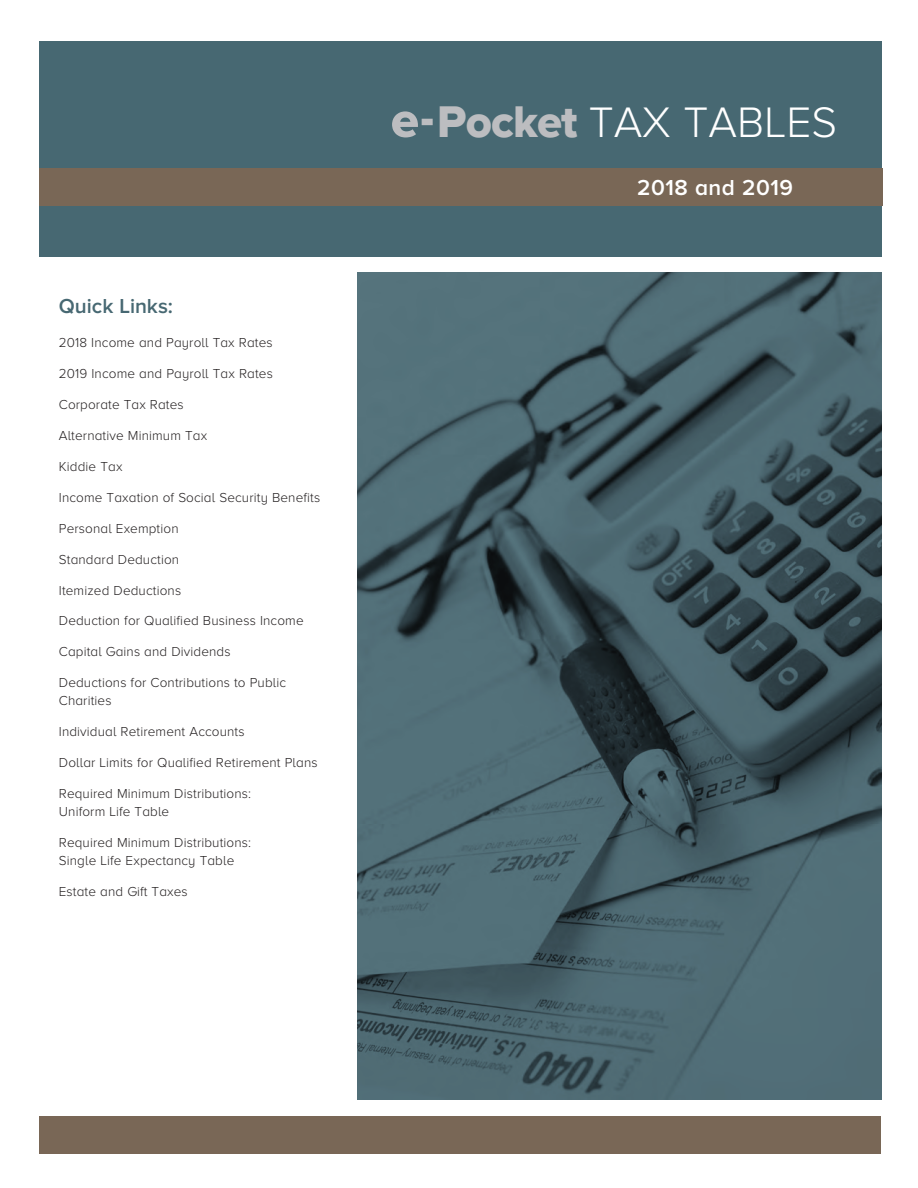
<style>
.page{position:relative;width:918px;height:1188px;background:#fff}
.page>*{position:absolute;margin:0;border:0;box-sizing:border-box;transform-origin:0 0}
.t1{font:300 44.25px "Proxima Nova";color:#fff}
.t2{font:600 22.5px "Proxima Nova A";letter-spacing:.02em;color:#fff}
.t3{font:600 21px "Proxima Nova A";color:#476872}
.t4{font:300 13.5px/18px "Proxima Nova A";letter-spacing:.01em;color:#231f20}
.s1{font-family:"Proxima Nova Extrabld";font-weight:400;font-size:51.3px;color:#bcbdc0}
.s2{font-family:"Proxima Nova Extrabld";font-weight:400;font-size:45.6px;color:#bcbdc0}
</style>
<div class="page">
<svg style="left:357px;top:272px;width:525px;height:827px;background:#476069"></svg>
<div style="left:39px;top:1117px;width:842px;height:37px;background:#796756"></div>
<div style="left:39px;top:41px;width:843px;height:216px;background:#476872"></div>
<div style="left:39px;top:168px;width:843px;height:38px;background:#796756"></div>
<p class="t3" style="left:59px;top:294px;width:116px">Quick Links:</p>
<p class="t4" style="left:59px;top:333px;width:215px">2018 Income and Payroll Tax Rates</p>
<p class="t4" style="left:59px;top:364px;width:216px">2019 Income and Payroll Tax Rates</p>
<p class="t4" style="left:59px;top:395px;width:126px">Corporate Tax Rates</p>
<p class="t4" style="left:59px;top:426px;width:150px">Alternative Minimum Tax</p>
<p class="t4" style="left:59px;top:457px;width:65px">Kiddie Tax</p>
<p class="t4" style="left:59px;top:488px;width:263px">Income Taxation of Social Security Benefits</p>
<p class="t4" style="left:59px;top:519px;width:121px">Personal Exemption</p>
<p class="t4" style="left:59px;top:550px;width:122px">Standard Deduction</p>
<p class="t4" style="left:59px;top:581px;width:124px">Itemized Deductions</p>
<p class="t4" style="left:59px;top:612px;width:246px">Deduction for Qualified Business Income</p>
<p class="t4" style="left:59px;top:643px;width:173px">Capital Gains and Dividends</p>
<p class="t4" style="left:59px;top:674px;width:229px">Deductions for Contributions to Public<br>Charities</p>
<p class="t4" style="left:59px;top:723px;width:187px">Individual Retirement Accounts</p>
<p class="t4" style="left:59px;top:754px;width:260px">Dollar Limits for Qualified Retirement Plans</p>
<p class="t4" style="left:59px;top:785px;width:194px">Required Minimum Distributions:<br>Uniform Life Table</p>
<p class="t4" style="left:59px;top:834px;width:194px">Required Minimum Distributions:<br>Single Life Expectancy Table</p>
<p class="t4" style="left:59px;top:883px;width:130px">Estate and Gift Taxes</p>
<p class="t1" style="left:391px;top:97px;width:448px"><span class="s1">e</span><span class="s2">-Pocket</span> TAX TABLES</p>
<p class="t2" style="left:637px;top:175px;width:157px">2018 and 2019</p>
</div>
